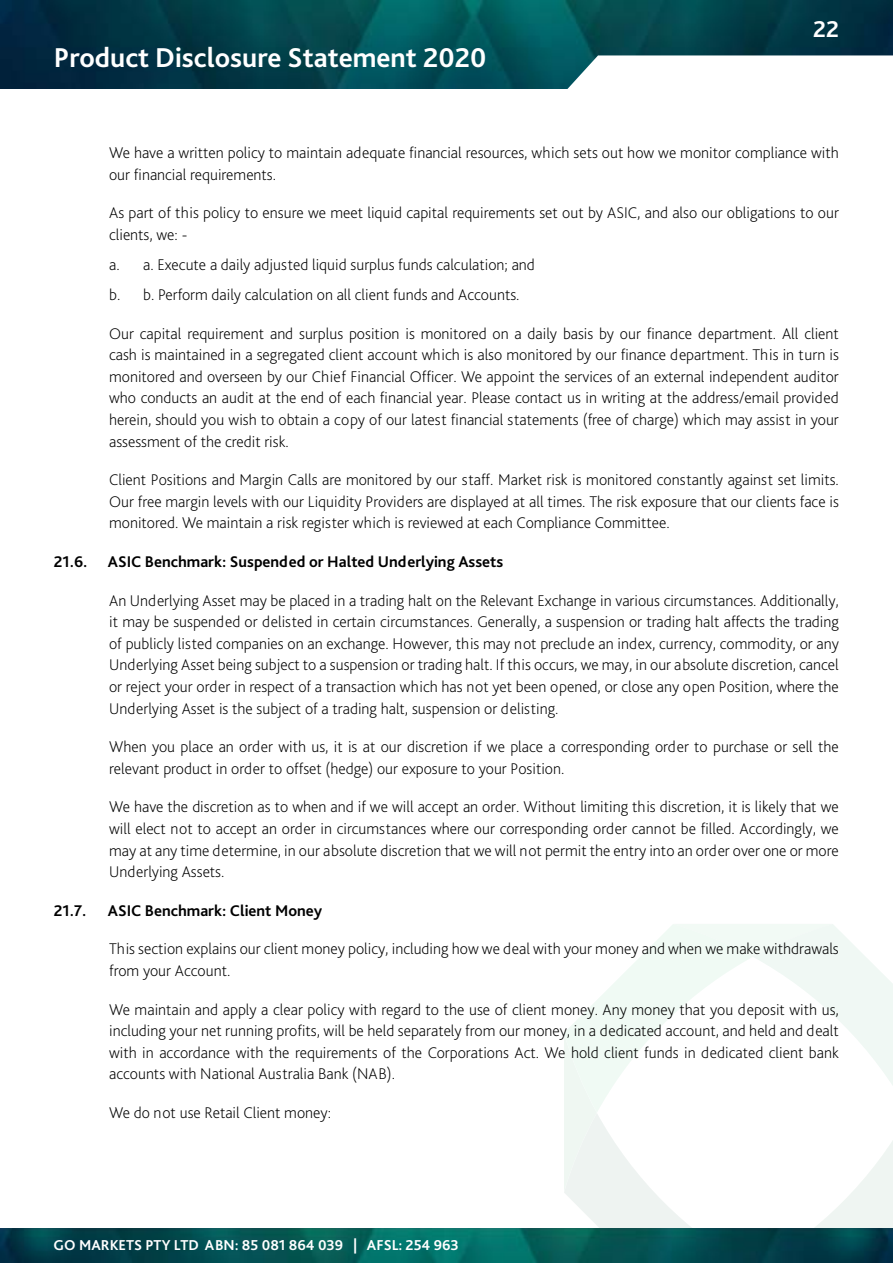
<style>
.page{position:relative;width:893px;height:1263px;background:#fff}
.page>*{position:absolute;margin:0;border:0;box-sizing:border-box;transform-origin:0 0}
.t1{font:700 28.5px "Bliss Pro";color:#fff}
.t2{font:700 24px "Bliss Pro";color:#fff}
.t3{font:200 16.2px/21.6px "Bliss Pro";color:#000}
.t4{font:700 16.2px "Bliss Pro";color:#000}
.t5{font:700 15px "Bliss Pro";color:#fff}
</style>
<div class="page">
<svg style="left:564px;top:924px;width:329px;height:304px"></svg>
<img style="left:1px;top:1228px;width:892px;height:35px">
<img style="left:0;top:0;width:893px;height:89px">
<svg style="left:566px;top:55px;width:327px;height:34px"></svg>
<h1 class="t1" style="left:54px;top:40px;width:434px">Product Disclosure Statement 2020</h1>
<h2 class="t2" style="left:813px;top:14px;width:27px">22</h2>
<p class="t3" style="left:109px;top:141px;width:731px">We have a written policy to maintain adequate financial resources, which sets out how we monitor compliance with our financial requirements.</p>
<p class="t3" style="left:109px;top:202px;width:731px">As part of this policy to ensure we meet liquid capital requirements set out by ASIC, and also our obligations to our clients, we: -</p>
<p class="t3" style="left:109px;top:249px;width:427px;line-height:30.2px">a. a. Execute a daily adjusted liquid surplus funds calculation; and b. b. Perform daily calculation on all client funds and Accounts.</p>
<p class="t3" style="left:109px;top:322px;width:731px;text-align:justify">Our capital requirement and surplus position is monitored on a daily basis by our finance department. All client cash is maintained in a segregated client account which is also monitored by our finance department. This in turn is monitored and overseen by our Chief Financial Officer. We appoint the services of an external independent auditor who conducts an audit at the end of each financial year. Please contact us in writing at the address/email provided herein, should you wish to obtain a copy of our latest financial statements (free of charge) which may assist in your assessment of the credit risk.</p>
<p class="t3" style="left:109px;top:469px;width:731px;text-align:justify">Client Positions and Margin Calls are monitored by our staff. Market risk is monitored constantly against set limits.<br>Our free margin levels with our Liquidity Providers are displayed at all times. The risk exposure that our clients face is monitored. We maintain a risk register which is reviewed at each Compliance Committee.</p>
<p class="t4" style="left:54px;top:552px;width:35px">21.6.</p>
<p class="t4" style="left:108px;top:552px;width:397px">ASIC Benchmark: Suspended or Halted Underlying Assets</p>
<p class="t3" style="left:109px;top:589px;width:731px;text-align:justify">An Underlying Asset may be placed in a trading halt on the Relevant Exchange in various circumstances. Additionally, it may be suspended or delisted in certain circumstances. Generally, a suspension or trading halt affects the trading of publicly listed companies on an exchange. However, this may not preclude an index, currency, commodity, or any Underlying Asset being subject to a suspension or trading halt. If this occurs, we may, in our absolute discretion, cancel or reject your order in respect of a transaction which has not yet been opened, or close any open Position, where the Underlying Asset is the subject of a trading halt, suspension or delisting.</p>
<p class="t3" style="left:109px;top:736px;width:731px">When you place an order with us, it is at our discretion if we place a corresponding order to purchase or sell the relevant product in order to offset (hedge) our exposure to your Position.</p>
<p class="t3" style="left:109px;top:796px;width:731px;text-align:justify">We have the discretion as to when and if we will accept an order. Without limiting this discretion, it is likely that we will elect not to accept an order in circumstances where our corresponding order cannot be filled. Accordingly, we may at any time determine, in our absolute discretion that we will not permit the entry into an order over one or more Underlying Assets.</p>
<p class="t4" style="left:54px;top:900px;width:34px">21.7.</p>
<p class="t4" style="left:108px;top:900px;width:216px">ASIC Benchmark: Client Money</p>
<p class="t3" style="left:109px;top:938px;width:731px">This section explains our client money policy, including how we deal with your money and when we make withdrawals from your Account.</p>
<p class="t3" style="left:109px;top:998px;width:731px;text-align:justify">We maintain and apply a clear policy with regard to the use of client money. Any money that you deposit with us, including your net running profits, will be held separately from our money, in a dedicated account, and held and dealt with in accordance with the requirements of the Corporations Act. We hold client funds in dedicated client bank accounts with National Australia Bank (NAB).</p>
<p class="t3" style="left:109px;top:1101px;width:223px">We do not use Retail Client money:</p>
<p class="t5" style="left:54px;top:1236px;width:407px">GO MARKETS PTY LTD ABN: 85 081 864 039 | AFSL: 254 963</p>
</div>
